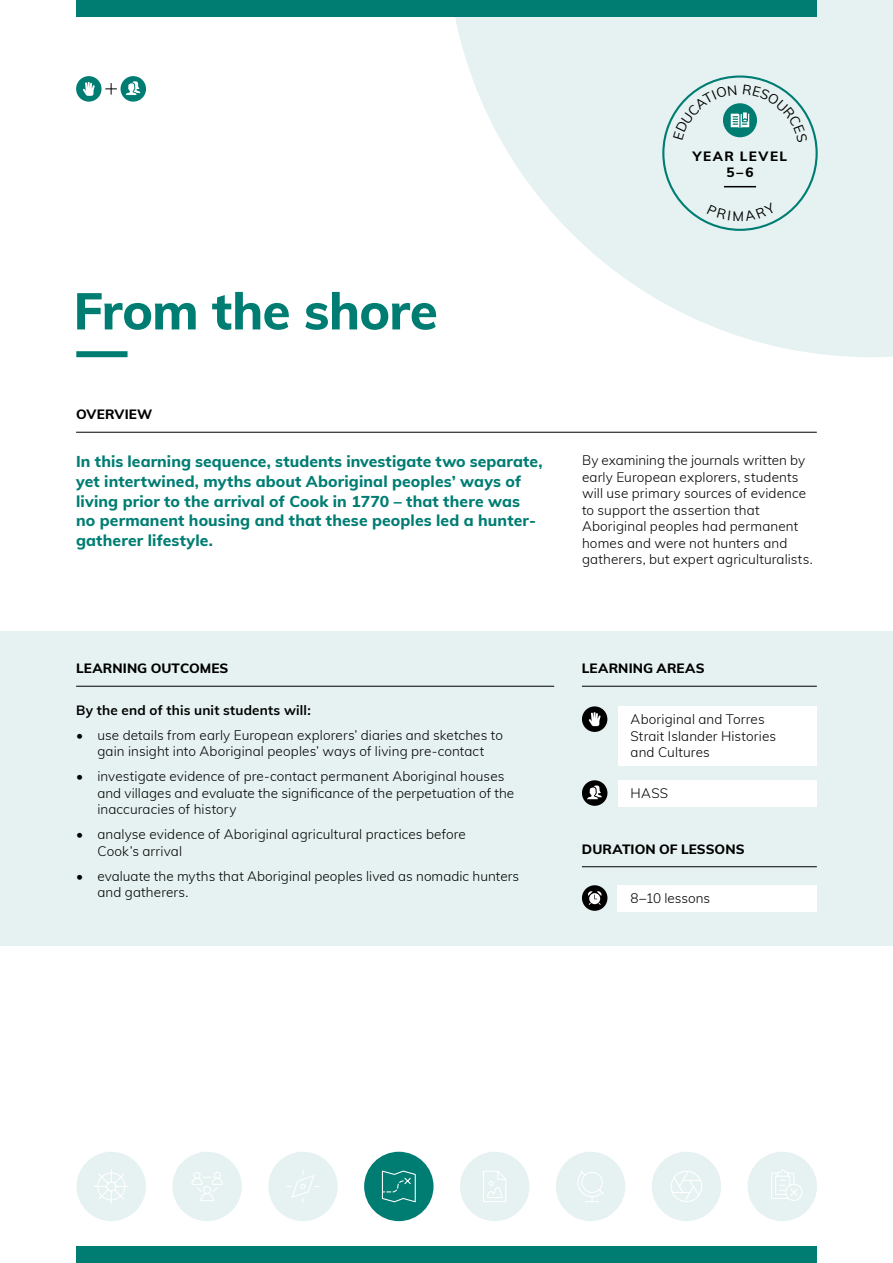
<style>
.page{position:relative;width:893px;height:1263px;background:#fff}
.page>*{position:absolute;margin:0;border:0;box-sizing:border-box;transform-origin:0 0}
.t1{font:800 51px "Muli";letter-spacing:-.015em;color:#007d73}
.t2{font:800 15.75px/19.5px "Muli";letter-spacing:.01em;color:#007d73}
.t3{font:300 13.5px/16.5px "Muli";letter-spacing:.005em;color:#000}
.t4{font:800 13.5px "Muli";letter-spacing:.01em;color:#000}
.t5{font:700 13.5px "Muli";letter-spacing:.015em;color:#000}
.t6{font:800 13.5px/16.5px "Muli";letter-spacing:.11em;color:#000;text-align:center}
.s1{font-weight:400}
</style>
<div class="page">
<div style="left:76px;top:1246px;width:741px;height:17px;background:#007d73"></div>
<svg style="left:455px;top:0;width:438px;height:357px;fill:#e6f2f1"></svg>
<div style="left:76px;top:0;width:741px;height:17px;background:#007d73"></div>
<div style="left:77px;top:1152px;width:69px;height:69px;background:#e6f2f1;border-radius:50%"></div>
<div style="left:172px;top:1152px;width:70px;height:69px;background:#e6f2f1;border-radius:50%"></div>
<div style="left:268px;top:1152px;width:70px;height:69px;background:#e6f2f1;border-radius:50%"></div>
<div style="left:364px;top:1152px;width:70px;height:69px;background:#007d73;border-radius:50%"></div>
<div style="left:556px;top:1152px;width:69px;height:69px;background:#e6f2f1;border-radius:50%"></div>
<div style="left:748px;top:1152px;width:69px;height:69px;background:#e6f2f1;border-radius:50%"></div>
<svg style="left:94px;top:1169px;width:35px;height:35px"></svg>
<svg style="left:287px;top:1170px;width:32px;height:33px"></svg>
<svg style="left:577px;top:1171px;width:27px;height:31px"></svg>
<svg style="left:771px;top:1170px;width:32px;height:31px"></svg>
<svg style="left:191px;top:1172px;width:32px;height:29px"></svg>
<svg style="left:381px;top:1170px;width:35px;height:33px"></svg>
<div style="left:460px;top:1152px;width:69px;height:69px;background:#e6f2f1;border-radius:50%"></div>
<svg style="left:483px;top:1171px;width:24px;height:31px"></svg>
<div style="left:652px;top:1152px;width:69px;height:69px;background:#e6f2f1;border-radius:50%"></div>
<svg style="left:671px;top:1171px;width:31px;height:31px"></svg>
<div style="left:0;top:631px;width:893px;height:315px;background:#e6f2f1"></div>
<div style="left:76px;top:351px;width:52px;height:6px;background:#007d73"></div>
<hr style="left:724px;top:186px;width:32px;height:1px;background:#000">
<div style="left:76px;top:76px;width:26px;height:26px;background:#007d73;border-radius:50%"></div>
<svg style="left:83px;top:82px;width:12px;height:14px"></svg>
<svg style="left:105px;top:83px;width:12px;height:12px"></svg>
<div style="left:121px;top:76px;width:25px;height:26px;background:#007d73;border-radius:50%"></div>
<svg style="left:126px;top:81px;width:14px;height:14px"></svg>
<div style="left:582px;top:885px;width:25px;height:26px;background:#000;border-radius:50%"></div>
<svg style="left:588px;top:891px;width:14px;height:14px"></svg>
<div style="left:582px;top:706px;width:25px;height:26px;background:#000;border-radius:50%"></div>
<svg style="left:589px;top:712px;width:12px;height:14px"></svg>
<div style="left:582px;top:780px;width:25px;height:26px;background:#000;border-radius:50%"></div>
<svg style="left:587px;top:785px;width:15px;height:14px"></svg>
<hr style="left:76px;top:686px;width:478px;height:1px;background:#000">
<hr style="left:582px;top:686px;width:235px;height:1px;background:#000">
<div style="left:618px;top:706px;width:199px;height:60px;background:#fff"></div>
<hr style="left:76px;top:432px;width:741px;height:1px;background:#000">
<hr style="left:582px;top:866px;width:235px;height:1px;background:#000">
<div style="left:618px;top:885px;width:199px;height:26px;background:#fff"></div>
<div style="left:618px;top:780px;width:199px;height:26px;background:#fff"></div>
<svg style="left:673px;top:85px;width:134px;height:57px"></svg>
<svg style="left:707px;top:202px;width:69px;height:19px"></svg>
<h1 class="t1" style="left:74px;top:274px;width:366px">From the shore</h1>
<p class="t4" style="left:76px;top:404px;width:78px">OVERVIEW</p>
<p class="t6" style="left:693px;top:147px;width:96px">YEAR LEVEL<br>5–6</p>
<p class="t2" style="left:76px;top:451px;width:468px">In this learning sequence, students investigate two separate, yet intertwined, myths about Aboriginal peoples’ ways of living prior to the arrival of Cook in 1770 – that there was no permanent housing and that these peoples led a hunter&shy;gatherer lifestyle.</p>
<p class="t3" style="left:582px;top:451px;width:232px">By examining the journals written by early European explorers, students will use primary sources of evidence to support the assertion that Aboriginal peoples had permanent homes and were not hunters and gatherers, but expert agriculturalists.</p>
<p class="t4" style="left:76px;top:658px;width:154px">LEARNING OUTCOMES</p>
<p class="t4" style="left:582px;top:658px;width:124px">LEARNING AREAS</p>
<p class="t5" style="left:76px;top:700px;width:236px">By the end of this unit students will:</p>
<p class="t3" style="left:76px;top:726px;width:428px;text-align:center"><span class="s1">•</span> use details from early European explorers’ diaries and sketches to gain insight into Aboriginal peoples’ ways of living pre-contact</p>
<p class="t3" style="left:97px;top:767px;width:418px;text-indent:-21px"><span class="s1">•</span> investigate evidence of pre-contact permanent Aboriginal houses and villages and evaluate the significance of the perpetuation of the inaccuracies of history</p>
<p class="t3" style="left:97px;top:825px;width:370px;text-indent:-21px"><span class="s1">•</span> analyse evidence of Aboriginal agricultural practices before<br>Cook’s arrival</p>
<p class="t3" style="left:97px;top:867px;width:423px;text-indent:-21px"><span class="s1">•</span> evaluate the myths that Aboriginal peoples lived as nomadic hunters and gatherers.</p>
<p class="t3" style="left:631px;top:710px;width:147px">Aboriginal and Torres<br>Strait Islander Histories and Cultures</p>
<p class="t3" style="left:631px;top:784px;width:39px">HASS</p>
<p class="t4" style="left:582px;top:839px;width:164px">DURATION OF LESSONS</p>
<p class="t3" style="left:631px;top:889px;width:81px">8–10 lessons</p>
</div>
